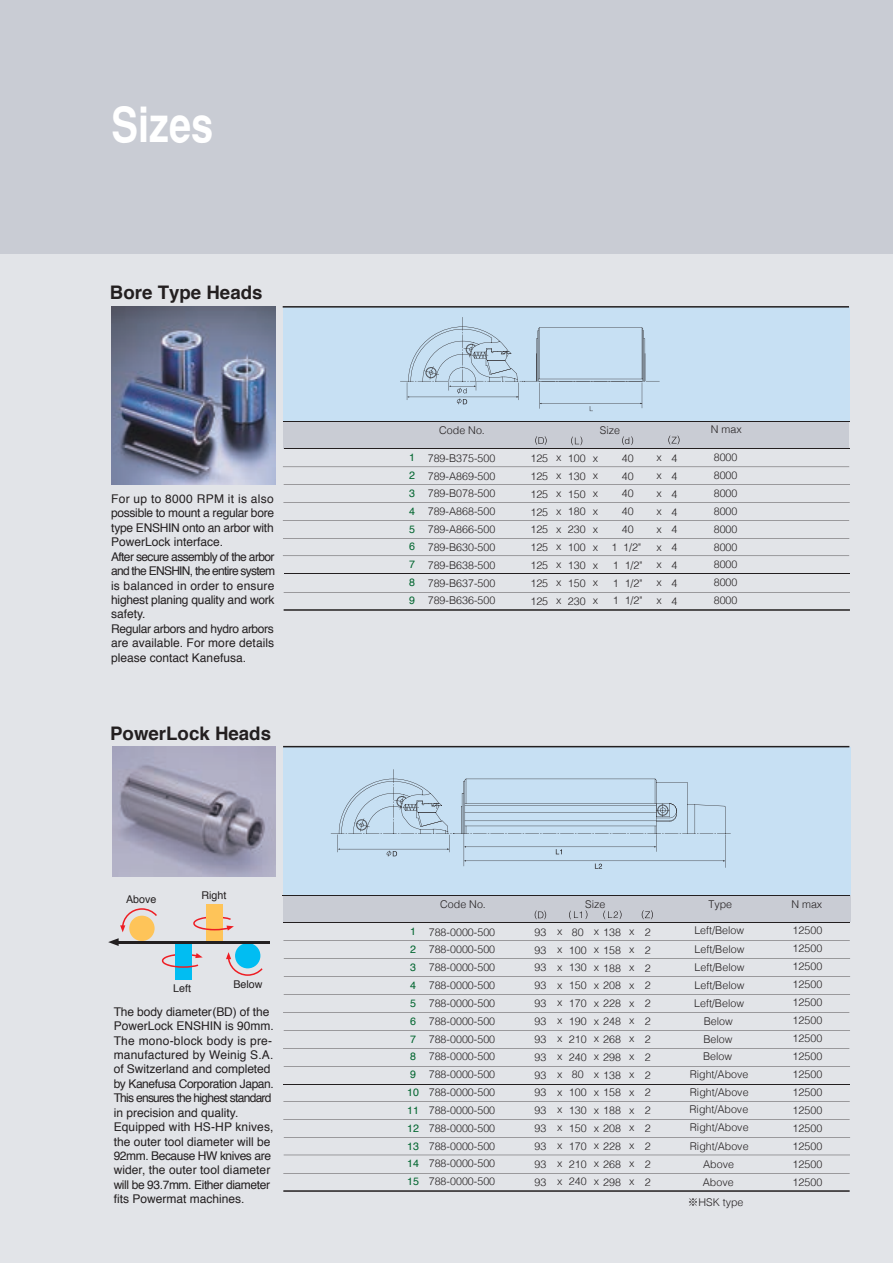
<style>
.page{position:relative;width:893px;height:1263px;background:#e2e4e8}
.page>*{position:absolute;margin:0;border:0;box-sizing:border-box;transform-origin:0 0}
.t1{font:700 condensed 48.6px "Helvetica";color:#fff}
.t2{font:700 18.75px "Helvetica";color:#231f20}
.t3{font:12px/14.4px "Helvetica";color:#231f20}
.t4{font:12px/14.4px "Helvetica";letter-spacing:-.02em;color:#231f20}
.t5{font:300 10.65px/17.9px "Helvetica";color:#231f20;text-align:justify}
.t6{font:10.65px/17.9px "Helvetica";color:#00652e;text-align:justify}
.t7{font:10.65px "Helvetica";color:#231f20}
.s1{font-family:"Gothic BBB";font-weight:500}
</style>
<div class="page">
<div style="left:0;top:0;width:893px;height:254px;background:#c9ccd4"></div>
<div style="left:283px;top:307px;width:566px;height:115px;background:#c7e0f3"></div>
<svg style="left:284px;top:592px;width:566px;height:1px"></svg>
<svg style="left:284px;top:609px;width:566px;height:2px"></svg>
<hr style="left:284px;top:573px;width:566px;height:1px;background:#231f20">
<div style="left:283px;top:747px;width:567px;height:148px;background:#c7e0f3"></div>
<svg style="left:283px;top:1119px;width:567px;height:1px"></svg>
<svg style="left:283px;top:1101px;width:567px;height:1px"></svg>
<hr style="left:283px;top:1084px;width:567px;height:1px;background:#231f20">
<svg style="left:284px;top:1155px;width:566px;height:1px"></svg>
<svg style="left:283px;top:1173px;width:567px;height:1px"></svg>
<svg style="left:283px;top:1190px;width:567px;height:2px"></svg>
<svg style="left:284px;top:1137px;width:566px;height:1px"></svg>
<div style="left:283px;top:422px;width:566px;height:26px;background:#c9ccd4"></div>
<svg style="left:535px;top:436px;width:12px;height:9px"></svg>
<svg style="left:622px;top:436px;width:11px;height:9px"></svg>
<svg style="left:668px;top:436px;width:11px;height:8px"></svg>
<svg style="left:571px;top:437px;width:11px;height:8px"></svg>
<svg style="left:284px;top:484px;width:566px;height:1px"></svg>
<svg style="left:283px;top:467px;width:566px;height:1px"></svg>
<div style="left:283px;top:895px;width:567px;height:27px;background:#c9ccd4"></div>
<svg style="left:642px;top:910px;width:11px;height:9px"></svg>
<svg style="left:284px;top:958px;width:566px;height:1px"></svg>
<svg style="left:283px;top:940px;width:567px;height:1px"></svg>
<svg style="left:283px;top:520px;width:566px;height:1px"></svg>
<svg style="left:283px;top:502px;width:567px;height:1px"></svg>
<svg style="left:283px;top:538px;width:566px;height:1px"></svg>
<svg style="left:283px;top:306px;width:566px;height:2px"></svg>
<hr style="left:284px;top:422px;width:566px;height:1px;background:#231f20">
<hr style="left:284px;top:448px;width:566px;height:1px;background:#231f20">
<hr style="left:283px;top:895px;width:567px;height:1px;background:#231f20">
<hr style="left:283px;top:922px;width:567px;height:1px;background:#231f20">
<svg style="left:284px;top:994px;width:566px;height:1px"></svg>
<svg style="left:283px;top:1012px;width:566px;height:1px"></svg>
<svg style="left:284px;top:1030px;width:566px;height:1px"></svg>
<svg style="left:283px;top:1048px;width:566px;height:1px"></svg>
<svg style="left:284px;top:1066px;width:566px;height:1px"></svg>
<svg style="left:284px;top:976px;width:566px;height:1px"></svg>
<svg style="left:283px;top:746px;width:566px;height:1px"></svg>
<svg style="left:569px;top:910px;width:18px;height:9px"></svg>
<svg style="left:603px;top:910px;width:19px;height:9px"></svg>
<div style="left:235px;top:943px;width:25px;height:25px;background:#01bdf2;border-radius:50%"></div>
<div style="left:206px;top:905px;width:17px;height:37px;background:#fec459"></div>
<div style="left:175px;top:942px;width:17px;height:37px;background:#01bdf2"></div>
<div style="left:129px;top:916px;width:26px;height:25px;background:#fec459;border-radius:50%"></div>
<svg style="left:226px;top:952px;width:37px;height:24px"></svg>
<svg style="left:120px;top:908px;width:37px;height:24px"></svg>
<svg style="left:193px;top:916px;width:41px;height:14px"></svg>
<svg style="left:162px;top:953px;width:41px;height:15px"></svg>
<svg style="left:108px;top:938px;width:11px;height:8px"></svg>
<hr style="left:114px;top:941px;width:156px;height:2px;background:#231f20">
<div style="left:206px;top:915px;width:17px;height:7px;background:#fec459"></div>
<div style="left:175px;top:952px;width:17px;height:6px;background:#01bdf2"></div>
<img style="left:111px;top:307px;width:165px;height:177px">
<img style="left:112px;top:747px;width:164px;height:129px">
<svg style="left:535px;top:910px;width:11px;height:9px"></svg>
<svg style="left:400px;top:317px;width:260px;height:94px"></svg>
<svg style="left:331px;top:769px;width:400px;height:100px"></svg>
<h1 class="t1" style="left:111px;top:96px;width:103px">Sizes</h1>
<h2 class="t2" style="left:110px;top:277px;width:154px">Bore Type Heads</h2>
<p class="t4" style="left:111px;top:492px;width:165px">For up to 8000 RPM it is also possible to mount a regular bore type ENSHIN onto an arbor with<br>PowerLock interface.<br>After secure assembly of the arbor and the ENSHIN, the entire system is balanced in order to ensure highest planing quality and work safety.<br>Regular arbors and hydro arbors are available. For more details please contact Kanefusa.</p>
<h2 class="t2" style="left:110px;top:718px;width:162px">PowerLock Heads</h2>
<p class="t7" style="left:126px;top:891px;width:32px">Above</p>
<p class="t7" style="left:201px;top:887px;width:26px">Right</p>
<p class="t7" style="left:233px;top:976px;width:31px">Below</p>
<p class="t3" style="left:114px;top:1005px;width:162px">The body diameter(BD) of the<br>PowerLock ENSHIN is 90mm.<br>The mono-block body is pre&shy;manufactured by Weinig S.A. of Switzerland and completed by Kanefusa Corporation Japan.<br>This ensures the highest standard in precision and quality.<br>Equipped with HS-HP knives, the outer tool diameter will be<br>92mm. Because HW knives are wider, the outer tool diameter will be 93.7mm. Either diameter fits Powermat machines.</p>
<p class="t7" style="left:173px;top:980px;width:19px">Left</p>
<p class="t5" style="left:439px;top:420px;width:47px">Code No.</p>
<p class="t5" style="left:600px;top:420px;width:22px">Size</p>
<p class="t6" style="left:409px;top:449px;width:7px">1<br>2<br>3<br>4<br>5<br>6<br>7<br>8<br>9</p>
<p class="t5" style="left:428px;top:448px;width:69px">789-B375-500<br>789-A869-500<br>789-B078-500<br>789-A868-500<br>789-A866-500<br>789-B630-500<br>789-B638-500<br>789-B637-500<br>789-B636-500</p>
<p class="t5" style="left:671px;top:449px;width:7px">4<br>4<br>4<br>4<br>4<br>4<br>4<br>4<br>4</p>
<p class="t5" style="left:530px;top:449px;width:19px">125<br>125<br>125<br>125<br>125<br>125<br>125<br>125<br>125</p>
<p class="t5" style="left:568px;top:448px;width:19px">100<br>130<br>150<br>180<br>230<br>100<br>130<br>150<br>230</p>
<p class="t5" style="left:611px;top:448px;width:33px;text-align:center">40<br>40<br>40<br>40<br>40<br>1 1/2"<br>1 1/2"<br>1 1/2"<br>1 1/2"</p>
<p class="t5" style="left:556px;top:448px;width:7px">x x x x x x x x x</p>
<p class="t5" style="left:593px;top:448px;width:7px">x x x x x x x x x</p>
<p class="t5" style="left:657px;top:448px;width:7px">x x x x x x x x x</p>
<p class="t5" style="left:711px;top:420px;width:32px">N max</p>
<p class="t5" style="left:714px;top:448px;width:25px">8000<br>8000<br>8000<br>8000<br>8000<br>8000<br>8000<br>8000<br>8000</p>
<p class="t5" style="left:440px;top:894px;width:47px">Code No.</p>
<p class="t5" style="left:585px;top:894px;width:22px">Size</p>
<p class="t6" style="left:407px;top:923px;width:13px;text-align:left">1<br>2<br>3<br>4<br>5<br>6<br>7<br>8<br>9<br>10<br>11<br>12<br>13<br>14<br>15</p>
<p class="t5" style="left:429px;top:922px;width:68px">788-0000-500<br>788-0000-500<br>788-0000-500<br>788-0000-500<br>788-0000-500<br>788-0000-500<br>788-0000-500<br>788-0000-500<br>788-0000-500<br>788-0000-500<br>788-0000-500<br>788-0000-500<br>788-0000-500<br>788-0000-500<br>788-0000-500</p>
<p class="t5" style="left:645px;top:922px;width:7px">2<br>2<br>2<br>2<br>2<br>2<br>2<br>2<br>2<br>2<br>2<br>2<br>2<br>2<br>2</p>
<p class="t5" style="left:534px;top:922px;width:13px">93<br>93<br>93<br>93<br>93<br>93<br>93<br>93<br>93<br>93<br>93<br>93<br>93<br>93<br>93</p>
<p class="t5" style="left:569px;top:922px;width:19px;text-align:left">80<br>100<br>130<br>150<br>170<br>190<br>210<br>240<br>80<br>100<br>130<br>150<br>170<br>210<br>240</p>
<p class="t5" style="left:557px;top:921px;width:7px">x x x x x x x x x x x x x x x</p>
<p class="t5" style="left:594px;top:922px;width:29px">x 138 x 158 x 188 x 208 x 228 x 248 x 268 x 298 x 138 x 158 x 188 x 208 x 228 x 268 x 298</p>
<p class="t5" style="left:629px;top:922px;width:7px">x x x x x x x x x x x x x x x</p>
<p class="t5" style="left:708px;top:895px;width:25px">Type</p>
<p class="t5" style="left:694px;top:921px;width:51px">Left/Below</p>
<p class="t5" style="left:694px;top:940px;width:51px">Left/Below</p>
<p class="t5" style="left:694px;top:957px;width:51px">Left/Below</p>
<p class="t5" style="left:694px;top:975px;width:51px">Left/Below</p>
<p class="t5" style="left:694px;top:993px;width:51px">Left/Below</p>
<p class="t5" style="left:704px;top:1011px;width:31px">Below</p>
<p class="t5" style="left:703px;top:1029px;width:31px">Below</p>
<p class="t5" style="left:703px;top:1047px;width:31px">Below</p>
<p class="t5" style="left:690px;top:1065px;width:60px">Right/Above</p>
<p class="t5" style="left:690px;top:1082px;width:60px">Right/Above</p>
<p class="t5" style="left:689px;top:1100px;width:60px">Right/Above</p>
<p class="t5" style="left:690px;top:1118px;width:60px">Right/Above</p>
<p class="t5" style="left:690px;top:1136px;width:60px">Right/Above</p>
<p class="t5" style="left:703px;top:1154px;width:32px">Above</p>
<p class="t5" style="left:703px;top:1172px;width:32px">Above</p>
<p class="t5" style="left:688px;top:1193px;width:57px"><span class="s1">※</span>HSK type</p>
<p class="t5" style="left:791px;top:895px;width:32px">N max</p>
<p class="t5" style="left:793px;top:920px;width:31px">12500<br>12500<br>12500<br>12500<br>12500<br>12500<br>12500<br>12500<br>12500<br>12500<br>12500<br>12500<br>12500<br>12500<br>12500</p>
</div>
